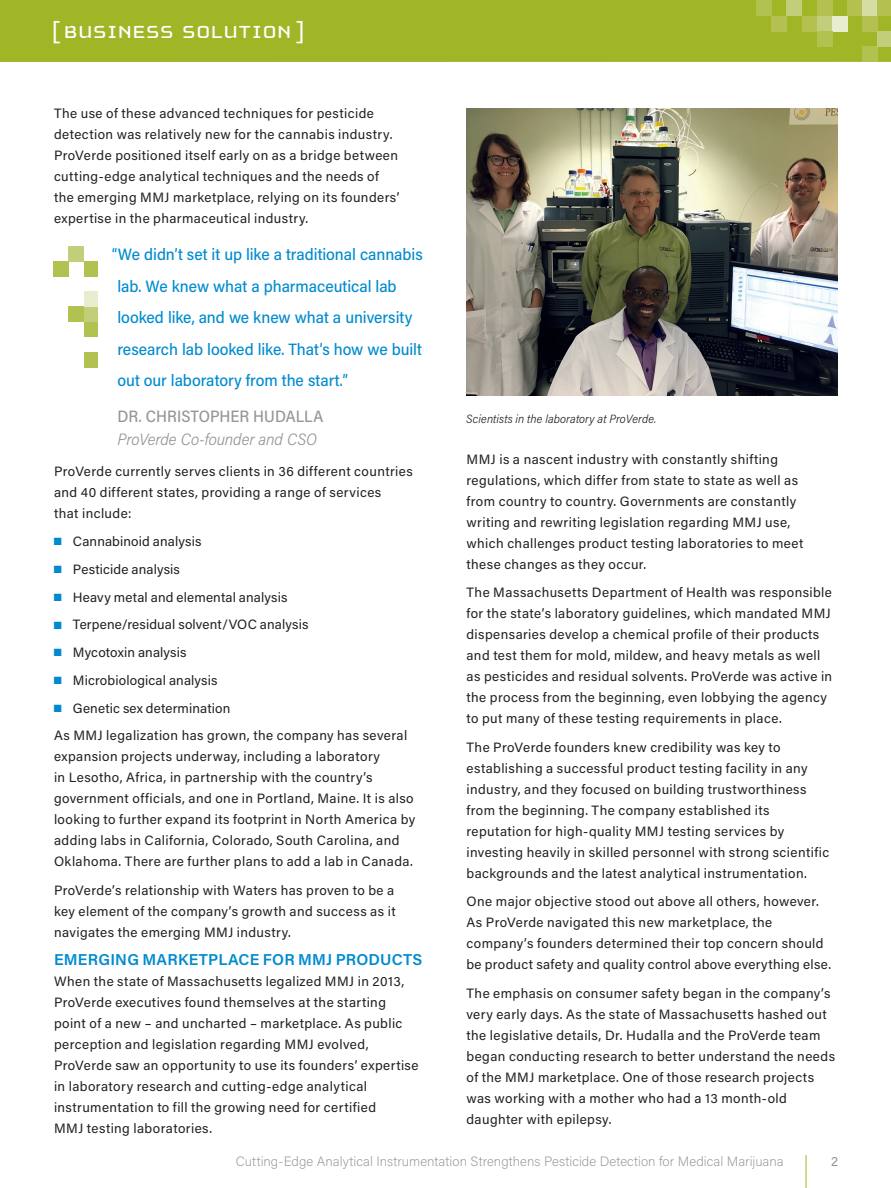
<style>
.page{position:relative;width:891px;height:1188px;background:#fff}
.page>*{position:absolute;margin:0;border:0;box-sizing:border-box;transform-origin:0 0}
.t1{font:25.5px "Cholla Unicase";letter-spacing:.015em;color:#fff;scale:1.1 1}
.t2{font:500 16.5px/31.5px "Acumin Pro Semi Cond";letter-spacing:-.005em;color:#008bcf}
.t3{font:italic 300 16.5px "Acumin Pro Semi Cond";letter-spacing:-.01em;color:#939598}
.t4{font:500 16.5px "Acumin Pro Semi Cond";letter-spacing:.005em;color:#939598}
.t5{font:600 15.75px "Acumin Pro";letter-spacing:.015em;color:#008bcf}
.t6{font:13.5px/21px "Acumin Pro";letter-spacing:.03em;color:#231f20}
.t7{font:13.5px "Acumin Pro";letter-spacing:.01em;color:#231f20}
.t8{font:200 13.5px "Acumin Pro";letter-spacing:.005em;color:#939598}
.t9{font:13.5px "Acumin Pro";color:#939598}
.t10{font:italic 300 12px "Acumin Pro Semi Cond";letter-spacing:.01em;color:#231f20}
.s1{color:#008bcf}
</style>
<div class="page">
<div style="left:0;top:0;width:891px;height:62px;background:#a0b627"></div>
<div style="left:756px;top:0;width:15px;height:16px;background:#b2c150"></div>
<div style="left:862px;top:47px;width:15px;height:15px;background:#b2c150"></div>
<div style="left:771px;top:16px;width:16px;height:15px;background:#b2c150"></div>
<div style="left:787px;top:0;width:15px;height:16px;background:#c3ce7b"></div>
<div style="left:802px;top:16px;width:15px;height:15px;background:#b2c150"></div>
<div style="left:817px;top:16px;width:15px;height:15px;background:#c3ce7b"></div>
<div style="left:832px;top:16px;width:16px;height:15px;background:#e8edcf"></div>
<div style="left:817px;top:0;width:15px;height:16px;background:#b2c150"></div>
<div style="left:817px;top:31px;width:15px;height:16px;background:#b2c150"></div>
<div style="left:862px;top:0;width:15px;height:16px;background:#d5dda4"></div>
<div style="left:848px;top:0;width:14px;height:16px;background:#b2c150"></div>
<div style="left:877px;top:0;width:14px;height:16px;background:#b2c150"></div>
<div style="left:862px;top:16px;width:15px;height:15px;background:#b2c150"></div>
<div style="left:877px;top:31px;width:14px;height:16px;background:#c3ce7b"></div>
<hr style="left:806px;top:1155px;width:1px;height:33px;background:#a0b627">
<img style="left:466px;top:108px;width:371px;height:288px">
<div style="left:53px;top:262px;width:16px;height:15px;background:#b2c150"></div>
<div style="left:84px;top:352px;width:13px;height:16px;background:#b2c150"></div>
<div style="left:84px;top:322px;width:13px;height:15px;background:#b2c150"></div>
<div style="left:84px;top:306px;width:13px;height:16px;background:#c3ce7b"></div>
<div style="left:84px;top:291px;width:13px;height:15px;background:#e8edcf"></div>
<div style="left:69px;top:306px;width:15px;height:16px;background:#b2c150"></div>
<div style="left:84px;top:262px;width:13px;height:15px;background:#b2c150"></div>
<div style="left:69px;top:246px;width:15px;height:16px;background:#c3ce7b"></div>
<h1 class="t1" style="left:52px;top:19px;width:232px">[ BUSINESS SOLUTION ]</h1>
<p class="t6" style="left:54px;top:102px;width:347px">The use of these advanced techniques for pesticide detection was relatively new for the cannabis industry.<br>ProVerde positioned itself early on as a bridge between cutting-edge analytical techniques and the needs of the emerging MMJ marketplace, relying on its founders’ expertise in the pharmaceutical industry.</p>
<p class="t2" style="left:117px;top:238px;width:307px;text-indent:-5px">“We didn’t set it up like a traditional cannabis lab. We knew what a pharmaceutical lab looked like, and we knew what a university research lab looked like. That’s how we built out our laboratory from the start.”</p>
<p class="t4" style="left:117px;top:405px;width:207px">DR. CHRISTOPHER HUDALLA</p>
<p class="t3" style="left:117px;top:428px;width:201px">ProVerde Co-founder and CSO</p>
<p class="t6" style="left:54px;top:460px;width:360px">ProVerde currently serves clients in 36 different countries and 40 different states, providing a range of services<br>that include:</p>
<p class="t7" style="left:54px;top:532px;width:149px"><span class="s1">■</span> Cannabinoid analysis</p>
<p class="t7" style="left:54px;top:560px;width:128px"><span class="s1">■</span> Pesticide analysis</p>
<p class="t7" style="left:54px;top:587px;width:235px"><span class="s1">■</span> Heavy metal and elemental analysis</p>
<p class="t7" style="left:54px;top:615px;width:256px"><span class="s1">■</span> Terpene/residual solvent/VOC analysis</p>
<p class="t7" style="left:54px;top:643px;width:134px"><span class="s1">■</span> Mycotoxin analysis</p>
<p class="t7" style="left:54px;top:671px;width:165px"><span class="s1">■</span> Microbiological analysis</p>
<p class="t6" style="left:54px;top:693px;width:355px;line-height:27.8px"><span class="s1">■</span> Genetic sex determination<br>As MMJ legalization has grown, the company has several</p>
<p class="t6" style="left:54px;top:745px;width:363px">expansion projects underway, including a laboratory<br>in Lesotho, Africa, in partnership with the country’s government officials, and one in Portland, Maine. It is also looking to further expand its footprint in North America by adding labs in California, Colorado, South Carolina, and Oklahoma. There are further plans to add a lab in Canada.</p>
<p class="t6" style="left:54px;top:879px;width:343px;text-align:justify">ProVerde’s relationship with Waters has proven to be a key element of the company’s growth and success as it navigates the emerging MMJ industry.</p>
<p class="t5" style="left:54px;top:949px;width:370px">EMERGING MARKETPLACE FOR MMJ PRODUCTS</p>
<p class="t6" style="left:54px;top:970px;width:366px">When the state of Massachusetts legalized MMJ in 2013, ProVerde executives found themselves at the starting point of a new – and uncharted – marketplace. As public perception and legislation regarding MMJ evolved, ProVerde saw an opportunity to use its founders’ expertise in laboratory research and cutting-edge analytical instrumentation to fill the growing need for certified<br>MMJ testing laboratories.</p>
<p class="t10" style="left:466px;top:410px;width:192px">Scientists in the laboratory at ProVerde.</p>
<p class="t6" style="left:467px;top:448px;width:338px">MMJ is a nascent industry with constantly shifting regulations, which differ from state to state as well as from country to country. Governments are constantly writing and rewriting legislation regarding MMJ use, which challenges product testing laboratories to meet these changes as they occur.</p>
<p class="t6" style="left:467px;top:581px;width:367px">The Massachusetts Department of Health was responsible for the state’s laboratory guidelines, which mandated MMJ dispensaries develop a chemical profile of their products and test them for mold, mildew, and heavy metals as well as pesticides and residual solvents. ProVerde was active in the process from the beginning, even lobbying the agency to put many of these testing requirements in place.</p>
<p class="t6" style="left:467px;top:736px;width:364px">The ProVerde founders knew credibility was key to establishing a successful product testing facility in any industry, and they focused on building trustworthiness from the beginning. The company established its reputation for high-quality MMJ testing services by investing heavily in skilled personnel with strong scientific backgrounds and the latest analytical instrumentation.</p>
<p class="t6" style="left:467px;top:890px;width:366px">One major objective stood out above all others, however.<br>As ProVerde navigated this new marketplace, the company’s founders determined their top concern should be product safety and quality control above everything else.</p>
<p class="t6" style="left:467px;top:982px;width:370px">The emphasis on consumer safety began in the company’s very early days. As the state of Massachusetts hashed out the legislative details, Dr. Hudalla and the ProVerde team began conducting research to better understand the needs of the MMJ marketplace. One of those research projects was working with a mother who had a 13 month-old daughter with epilepsy.</p>
<p class="t8" style="left:236px;top:1152px;width:549px">Cutting-Edge Analytical Instrumentation Strengthens Pesticide Detection for Medical Marijuana</p>
<p class="t9" style="left:831px;top:1151px;width:9px">2</p>
</div>
